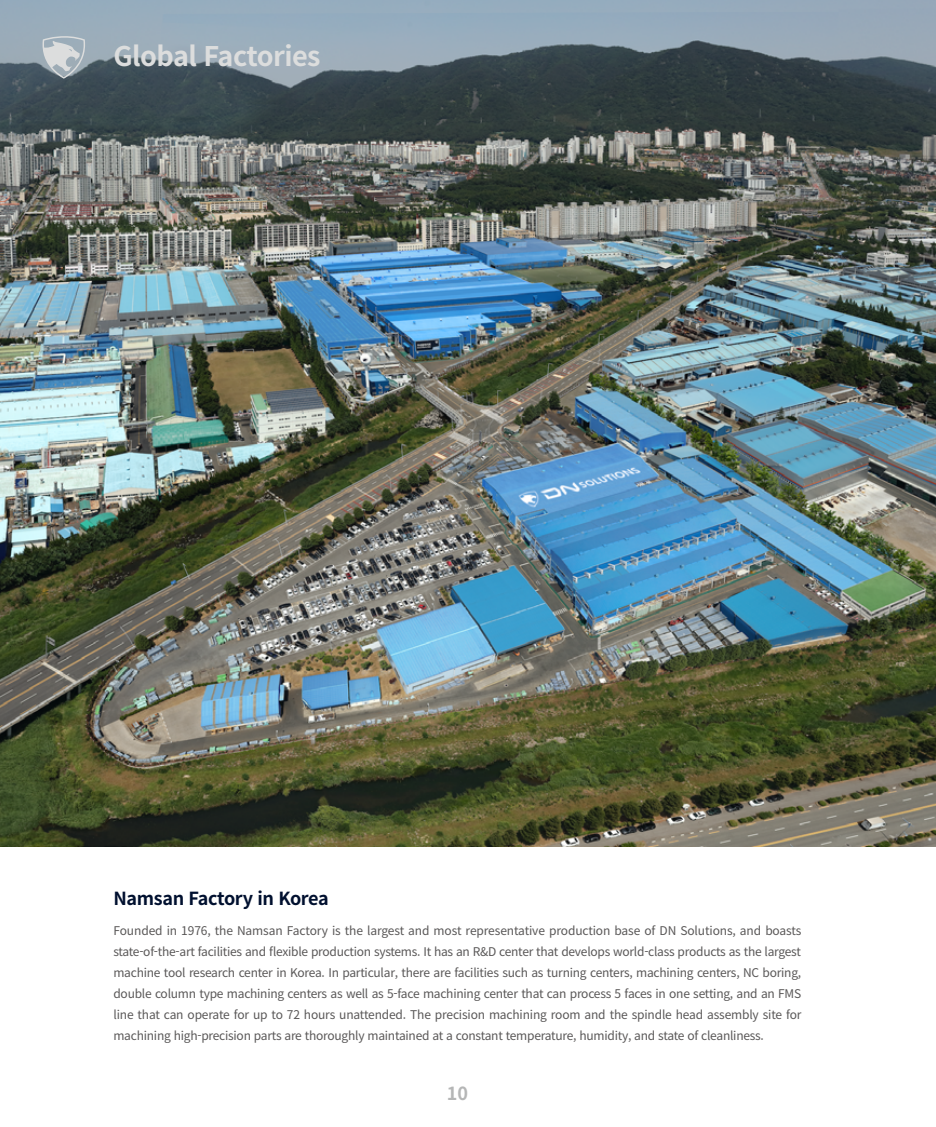
<style>
.page{position:relative;width:936px;height:1127px;background:#fff}
.page>*{position:absolute;margin:0;border:0;box-sizing:border-box;transform-origin:0 0}
.t1{font:700 27px "Noto Sans CJ Kkr";letter-spacing:-.02em;color:#dcdddd}
.t2{font:700 18px "Noto Sans CJ Kkr";letter-spacing:-.02em;color:#00102f}
.t3{font:700 18px "Noto Sans KR";color:#b5b6b6}
.t4{font:12px/21px "Noto Sans CJ Kkr";letter-spacing:-.02em;color:#595757;text-align:justify}
</style>
<div class="page">
<img style="left:0;top:0;width:935px;height:847px">
<svg style="left:43px;top:33px;width:42px;height:46px;background:#aab4bb"></svg>
<h1 class="t1" style="left:113px;top:41px;width:208px">Global Factories</h1>
<h2 class="t2" style="left:113px;top:888px;width:217px">Namsan Factory in Korea</h2>
<p class="t4" style="left:113px;top:920px;width:689px">Founded in 1976, the Namsan Factory is the largest and most representative production base of DN Solutions, and boasts state-of-the-art facilities and flexible production systems. It has an R&amp;D center that develops world-class products as the largest machine tool research center in Korea. In particular, there are facilities such as turning centers, machining centers, NC boring, double column type machining centers as well as 5-face machining center that can process 5 faces in one setting, and an FMS line that can operate for up to 72 hours unattended. The precision machining room and the spindle head assembly site for machining high-precision parts are thoroughly maintained at a constant temperature, humidity, and state of cleanliness.</p>
<h2 class="t3" style="left:446px;top:1083px;width:23px">10</h2>
</div>
